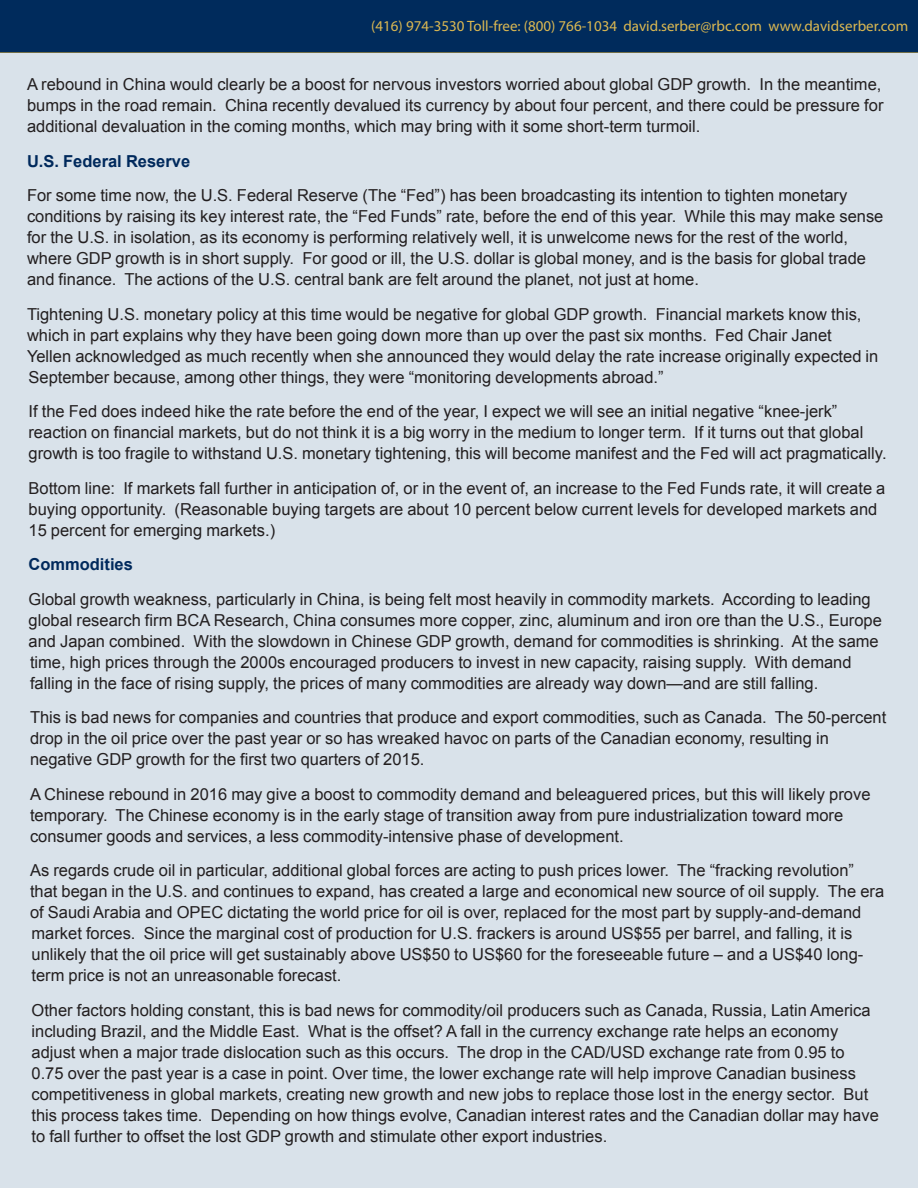
<style>
.page{position:relative;width:918px;height:1188px;background:#fff}
.page>*{position:absolute;margin:0;border:0;box-sizing:border-box;transform-origin:0 0}
.Serber_Body_Copy{font:16.5px/21px "Arial";color:#231f20}
.Serber_Body_Copy-2{font:700 16.5px "Arial";color:#00295c}
.t1{font:15px "Myriad Pro";color:#dbb852}
</style>
<div class="page">
<div style="left:0;top:0;width:918px;height:53px;background:#002b5c"></div>
<hr style="left:0;top:52px;width:918px;height:2px;background:#a78d3e">
<div style="left:0;top:53px;width:918px;height:1135px;background:#d9e2ea"></div>
<p class="t1" style="left:371px;top:17px;width:539px">(416) 974-3530 Toll-free: (800) 766-1034 david.serber@rbc.com www.davidserber.com</p>
<p class="Serber_Body_Copy" style="left:27px;top:74px;width:858px">A rebound in China would clearly be a boost for nervous investors worried about global GDP growth. In the meantime, bumps in the road remain. China recently devalued its currency by about four percent, and there could be pressure for additional devaluation in the coming months, which may bring with it some short-term turmoil.</p>
<p class="Serber_Body_Copy-2" style="left:27px;top:150px;width:165px">U.S. Federal Reserve</p>
<p class="Serber_Body_Copy" style="left:27px;top:185px;width:858px">For some time now, the U.S. Federal Reserve (The “Fed”) has been broadcasting its intention to tighten monetary conditions by raising its key interest rate, the “Fed Funds” rate, before the end of this year. While this may make sense for the U.S. in isolation, as its economy is performing relatively well, it is unwelcome news for the rest of the world, where GDP growth is in short supply. For good or ill, the U.S. dollar is global money, and is the basis for global trade and finance. The actions of the U.S. central bank are felt around the planet, not just at home.</p>
<p class="Serber_Body_Copy" style="left:27px;top:304px;width:853px">Tightening U.S. monetary policy at this time would be negative for global GDP growth. Financial markets know this, which in part explains why they have been going down more than up over the past six months. Fed Chair Janet Yellen acknowledged as much recently when she announced they would delay the rate increase originally expected in September because, among other things, they were “monitoring developments abroad.”</p>
<p class="Serber_Body_Copy" style="left:28px;top:401px;width:860px">If the Fed does indeed hike the rate before the end of the year, I expect we will see an initial negative “knee-jerk” reaction on financial markets, but do not think it is a big worry in the medium to longer term. If it turns out that global growth is too fragile to withstand U.S. monetary tightening, this will become manifest and the Fed will act pragmatically.</p>
<p class="Serber_Body_Copy" style="left:28px;top:478px;width:858px">Bottom line: If markets fall further in anticipation of, or in the event of, an increase to the Fed Funds rate, it will create a buying opportunity. (Reasonable buying targets are about 10 percent below current levels for developed markets and<br>15 percent for emerging markets.)</p>
<p class="Serber_Body_Copy-2" style="left:28px;top:554px;width:106px">Commodities</p>
<p class="Serber_Body_Copy" style="left:28px;top:589px;width:855px">Global growth weakness, particularly in China, is being felt most heavily in commodity markets. According to leading global research firm BCA Research, China consumes more copper, zinc, aluminum and iron ore than the U.S., Europe and Japan combined. With the slowdown in Chinese GDP growth, demand for commodities is shrinking. At the same time, high prices through the 2000s encouraged producers to invest in new capacity, raising supply. With demand falling in the face of rising supply, the prices of many commodities are already way down—and are still falling.</p>
<p class="Serber_Body_Copy" style="left:30px;top:707px;width:858px">This is bad news for companies and countries that produce and export commodities, such as Canada. The 50-percent drop in the oil price over the past year or so has wreaked havoc on parts of the Canadian economy, resulting in negative GDP growth for the first two quarters of 2015.</p>
<p class="Serber_Body_Copy" style="left:30px;top:784px;width:842px">A Chinese rebound in 2016 may give a boost to commodity demand and beleaguered prices, but this will likely prove temporary. The Chinese economy is in the early stage of transition away from pure industrialization toward more consumer goods and services, a less commodity-intensive phase of development.</p>
<p class="Serber_Body_Copy" style="left:30px;top:860px;width:856px">As regards crude oil in particular, additional global forces are acting to push prices lower. The “fracking revolution” that began in the U.S. and continues to expand, has created a large and economical new source of oil supply. The era of Saudi Arabia and OPEC dictating the world price for oil is over, replaced for the most part by supply-and-demand market forces. Since the marginal cost of production for U.S. frackers is around US$55 per barrel, and falling, it is unlikely that the oil price will get sustainably above US$50 to US$60 for the foreseeable future – and a US$40 long&shy;term price is not an unreasonable forecast.</p>
<p class="Serber_Body_Copy" style="left:32px;top:1000px;width:849px">Other factors holding constant, this is bad news for commodity/oil producers such as Canada, Russia, Latin America including Brazil, and the Middle East. What is the offset? A fall in the currency exchange rate helps an economy adjust when a major trade dislocation such as this occurs. The drop in the CAD/USD exchange rate from 0.95 to 0.75 over the past year is a case in point. Over time, the lower exchange rate will help improve Canadian business competitiveness in global markets, creating new growth and new jobs to replace those lost in the energy sector. But this process takes time. Depending on how things evolve, Canadian interest rates and the Canadian dollar may have to fall further to offset the lost GDP growth and stimulate other export industries.</p>
</div>
